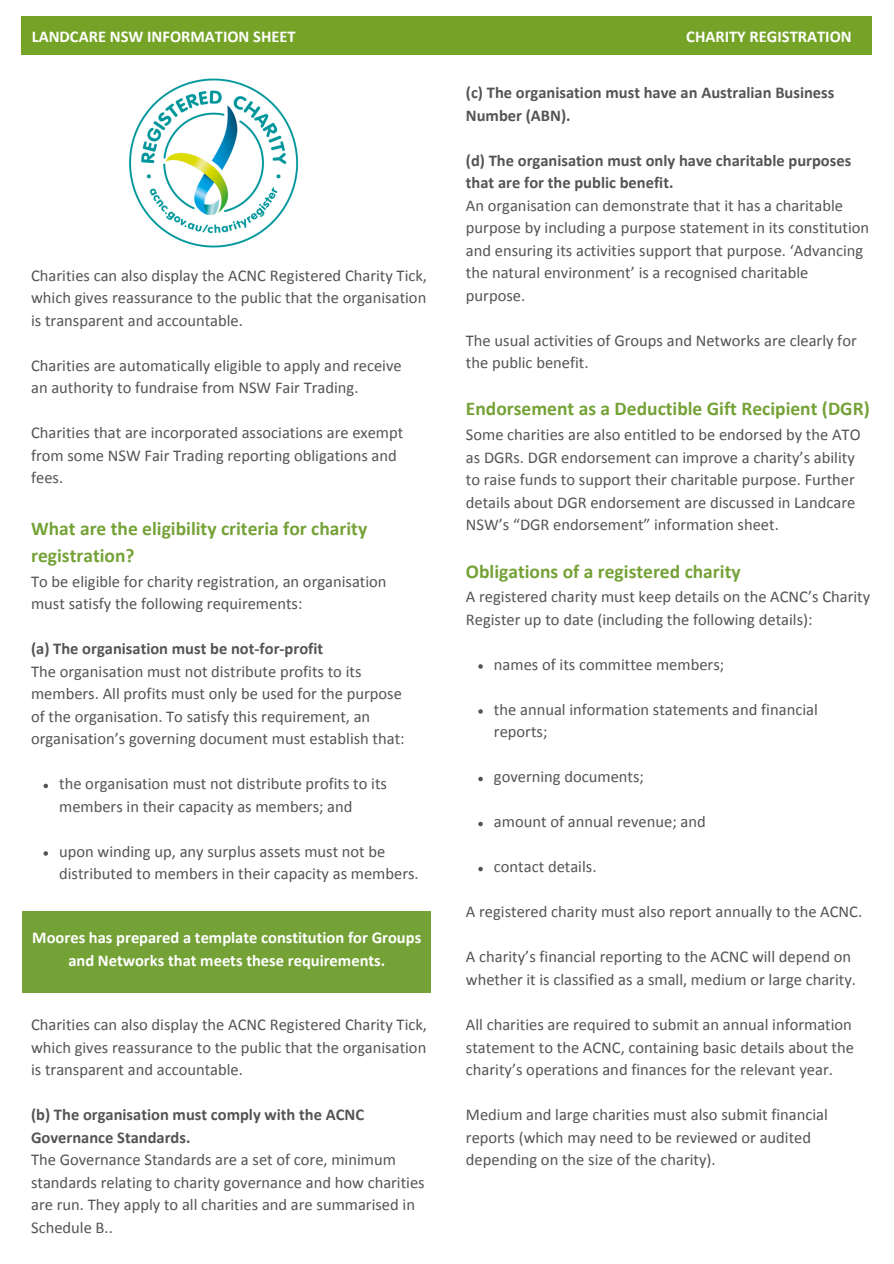
<style>
.page{position:relative;width:894px;height:1264px;background:#fff}
.page>*{position:absolute;margin:0;border:0;box-sizing:border-box;transform-origin:0 0}
.t1{font:700 19.5px/27px "Calibri";color:#75a237}
.t2{font:16.5px/22.5px "Calibri";color:#545454}
.t3{font:700 16.5px/22.5px "Calibri";color:#545454}
.t4{font:700 16.5px/22.5px "Calibri";color:#fff;text-align:center}
</style>
<div class="page">
<div style="left:22px;top:16px;width:849px;height:39px;background:#75a327"></div>
<div style="left:22px;top:910px;width:409px;height:82px;background:#75a237"></div>
<img style="left:129px;top:78px;width:170px;height:170px">
<svg style="left:43px;top:783px;width:5px;height:5px"></svg>
<svg style="left:43px;top:851px;width:5px;height:4px"></svg>
<svg style="left:478px;top:664px;width:4px;height:4px"></svg>
<svg style="left:478px;top:709px;width:4px;height:4px"></svg>
<svg style="left:478px;top:776px;width:4px;height:5px"></svg>
<svg style="left:478px;top:821px;width:4px;height:5px"></svg>
<svg style="left:478px;top:866px;width:4px;height:5px"></svg>
<p class="t4" style="left:32px;top:26px;width:265px">LANDCARE NSW INFORMATION SHEET</p>
<p class="t4" style="left:686px;top:26px;width:167px">CHARITY REGISTRATION</p>
<p class="t2" style="left:31px;top:265px;width:397px;text-align:justify">Charities can also display the ACNC Registered Charity Tick, which gives reassurance to the public that the organisation is transparent and accountable.</p>
<p class="t2" style="left:31px;top:355px;width:372px">Charities are automatically eligible to apply and receive</p>
<p class="t2" style="left:31px;top:378px;width:329px">an authority to fundraise from NSW Fair Trading.</p>
<h1 class="t2" style="left:31px;top:423px;width:373px">Charities that are incorporated associations are exempt from some NSW Fair Trading reporting obligations and fees.</h1>
<p class="t1" style="left:31px;top:516px;width:337px">What are the eligibility criteria for charity registration?</p>
<p class="t2" style="left:31px;top:571px;width:357px">To be eligible for charity registration, an organisation must satisfy the following requirements:</p>
<p class="t3" style="left:31px;top:639px;width:293px">(a) The organisation must be not-for-profit</p>
<p class="t2" style="left:31px;top:661px;width:372px">The organisation must not distribute profits to its members. All profits must only be used for the purpose</p>
<p class="t2" style="left:31px;top:706px;width:375px">of the organisation. To satisfy this requirement, an organisation’s governing document must establish that:</p>
<p class="t2" style="left:59px;top:774px;width:329px">the organisation must not distribute profits to its members in their capacity as members; and</p>
<h3 class="t2" style="left:59px;top:841px;width:361px">upon winding up, any surplus assets must not be distributed to members in their capacity as members.</h3>
<h2 class="t4" style="left:32px;top:927px;width:390px">Moores has prepared a template constitution for Groups and Networks that meets these requirements.</h2>
<p class="t2" style="left:31px;top:1014px;width:397px;text-align:justify">Charities can also display the ACNC Registered Charity Tick, which gives reassurance to the public that the organisation is transparent and accountable.</p>
<p class="t3" style="left:31px;top:1104px;width:334px">(b) The organisation must comply with the ACNC<br>Governance Standards.</p>
<p class="t2" style="left:31px;top:1149px;width:395px">The Governance Standards are a set of core, minimum standards relating to charity governance and how charities are run. They apply to all charities and are summarised in Schedule B..</p>
<p class="t3" style="left:466px;top:83px;width:370px">(c) The organisation must have an Australian Business<br>Number (ABN).</p>
<p class="t3" style="left:466px;top:150px;width:387px">(d) The organisation must only have charitable purposes that are for the public benefit.</p>
<p class="t2" style="left:466px;top:195px;width:405px">An organisation can demonstrate that it has a charitable purpose by including a purpose statement in its constitution and ensuring its activities support that purpose. ‘Advancing the natural environment’ is a recognised charitable purpose.</p>
<h3 class="t2" style="left:466px;top:330px;width:392px">The usual activities of Groups and Networks are clearly for the public benefit.</h3>
<p class="t1" style="left:466px;top:397px;width:405px">Endorsement as a Deductible Gift Recipient (DGR)</p>
<p class="t2" style="left:466px;top:425px;width:396px">Some charities are also entitled to be endorsed by the ATO as DGRs. DGR endorsement can improve a charity’s ability to raise funds to support their charitable purpose. Further details about DGR endorsement are discussed in Landcare NSW’s “DGR endorsement” information sheet.</p>
<p class="t1" style="left:466px;top:559px;width:276px">Obligations of a registered charity</p>
<p class="t2" style="left:466px;top:587px;width:406px">A registered charity must keep details on the ACNC’s Charity<br>Register up to date (including the following details):</p>
<p class="t2" style="left:494px;top:654px;width:232px">names of its committee members;</p>
<p class="t2" style="left:494px;top:699px;width:325px">the annual information statements and financial reports;</p>
<p class="t2" style="left:494px;top:767px;width:151px">governing documents;</p>
<p class="t2" style="left:494px;top:812px;width:213px">amount of annual revenue; and</p>
<p class="t2" style="left:494px;top:857px;width:104px">contact details.</p>
<p class="t2" style="left:466px;top:902px;width:397px">A registered charity must also report annually to the ACNC.</p>
<p class="t2" style="left:466px;top:947px;width:391px">A charity’s financial reporting to the ACNC will depend on whether it is classified as a small, medium or large charity.</p>
<p class="t2" style="left:466px;top:1014px;width:389px">All charities are required to submit an annual information statement to the ACNC, containing basic details about the charity’s operations and finances for the relevant year.</p>
<p class="t2" style="left:466px;top:1104px;width:363px">Medium and large charities must also submit financial reports (which may need to be reviewed or audited depending on the size of the charity).</p>
</div>
